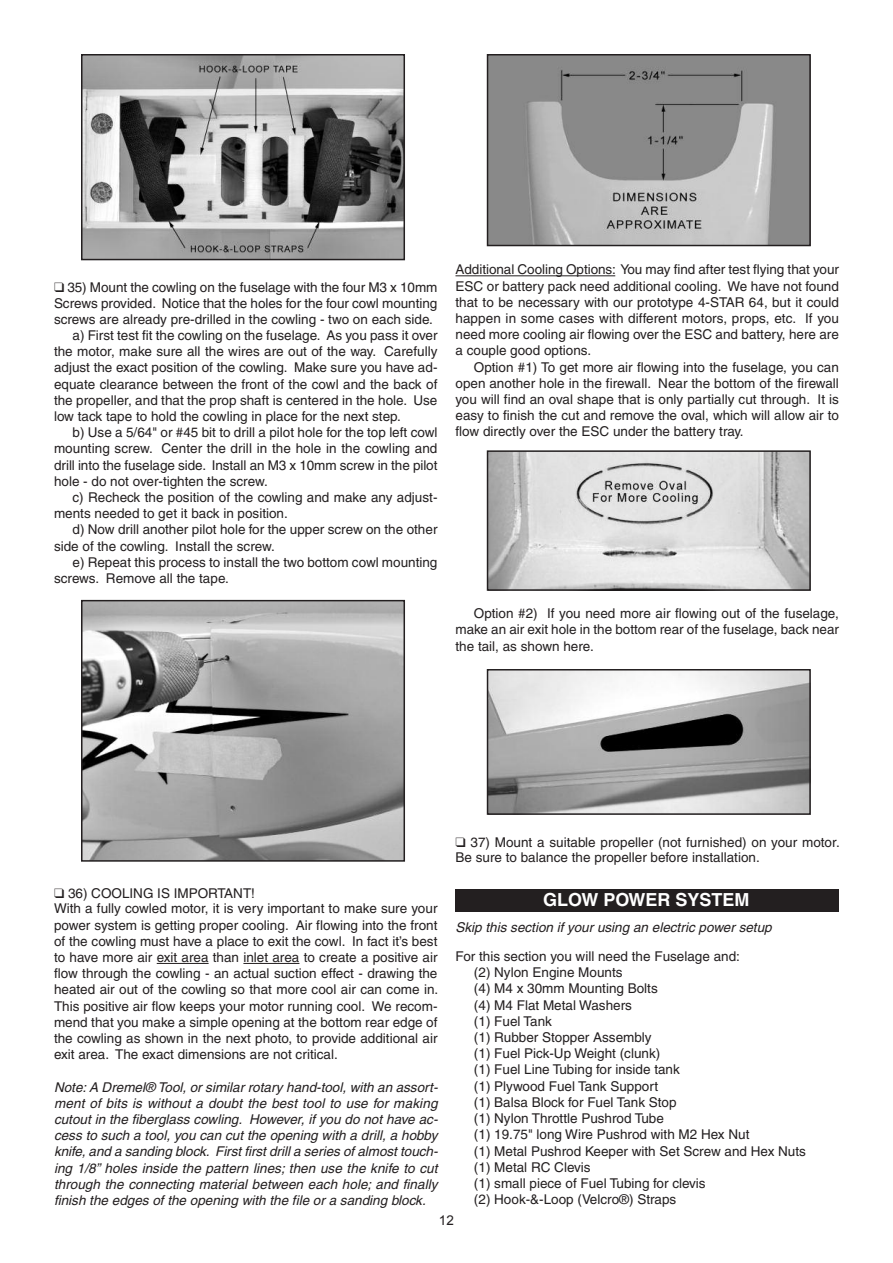
<style>
.page{position:relative;width:893px;height:1263px;background:#fff}
.page>*{position:absolute;margin:0;border:0;box-sizing:border-box;transform-origin:0 0}
.t1{font:700 18px "Helvetica";color:#fff}
.t2{font:13.5px/16.2px "Helvetica";color:#231f20}
.t3{font:italic 13.5px/16.2px "Helvetica";color:#231f20;text-align:justify}
.t4{font:13.5px "Arial";color:#231f20}
</style>
<div class="page">
<hr style="left:157px;top:963px;width:52px;height:1px;background:#231f20">
<hr style="left:243px;top:963px;width:56px;height:1px;background:#231f20">
<hr style="left:455px;top:275px;width:160px;height:1px;background:#231f20">
<div style="left:455px;top:889px;width:384px;height:23px;background:#231f20"></div>
<img style="left:84px;top:57px;width:318px;height:200px">
<div style="left:81px;top:54px;width:324px;height:206px;border:2px solid #231f20"></div>
<img style="left:84px;top:603px;width:318px;height:256px">
<div style="left:81px;top:600px;width:324px;height:262px;border:2px solid #231f20"></div>
<img style="left:490px;top:57px;width:318px;height:186px">
<div style="left:487px;top:54px;width:324px;height:192px;border:2px solid #231f20"></div>
<img style="left:490px;top:672px;width:318px;height:140px">
<div style="left:487px;top:669px;width:324px;height:146px;border:2px solid #231f20"></div>
<img style="left:490px;top:453px;width:318px;height:135px">
<div style="left:487px;top:450px;width:324px;height:141px;border:2px solid #231f20"></div>
<p class="t2" style="left:54px;top:281px;width:385px">❑ 35) Mount the cowling on the fuselage with the four M3 x 10mm</p>
<p class="t2" style="left:54px;top:296px;width:385px">Screws provided. Notice that the holes for the four cowl mounting</p>
<p class="t2" style="left:54px;top:312px;width:381px">screws are already pre-drilled in the cowling - two on each side.</p>
<p class="t2" style="left:72px;top:328px;width:366px">a) First test fit the cowling on the fuselage. As you pass it over</p>
<p class="t2" style="left:54px;top:345px;width:385px">the motor, make sure all the wires are out of the way. Carefully</p>
<p class="t2" style="left:54px;top:361px;width:385px">adjust the exact position of the cowling. Make sure you have ad-</p>
<p class="t2" style="left:54px;top:377px;width:385px">equate clearance between the front of the cowl and the back of</p>
<p class="t2" style="left:54px;top:393px;width:385px">the propeller, and that the prop shaft is centered in the hole. Use</p>
<p class="t2" style="left:54px;top:409px;width:348px">low tack tape to hold the cowling in place for the next step.</p>
<p class="t2" style="left:72px;top:426px;width:366px">b) Use a 5/64" or #45 bit to drill a pilot hole for the top left cowl</p>
<p class="t2" style="left:54px;top:442px;width:385px">mounting screw. Center the drill in the hole in the cowling and</p>
<p class="t2" style="left:54px;top:458px;width:385px">drill into the fuselage side. Install an M3 x 10mm screw in the pilot</p>
<p class="t2" style="left:54px;top:474px;width:215px">hole - do not over-tighten the screw.</p>
<p class="t2" style="left:73px;top:490px;width:366px">c) Recheck the position of the cowling and make any adjust-</p>
<p class="t2" style="left:54px;top:507px;width:235px">ments needed to get it back in position.</p>
<p class="t2" style="left:73px;top:523px;width:366px">d) Now drill another pilot hole for the upper screw on the other</p>
<p class="t2" style="left:54px;top:539px;width:222px">side of the cowling. Install the screw.</p>
<p class="t2" style="left:73px;top:555px;width:366px">e) Repeat this process to install the two bottom cowl mounting</p>
<p class="t2" style="left:54px;top:571px;width:177px">screws. Remove all the tape.</p>
<p class="t2" style="left:455px;top:263px;width:385px;text-align:justify">Additional Cooling Options: You may find after test flying that your ESC or battery pack need additional cooling. We have not found that to be necessary with our prototype 4-STAR 64, but it could happen in some cases with different motors, props, etc. If you need more cooling air flowing over the ESC and battery, here are a couple good options.</p>
<p class="t2" style="left:455px;top:360px;width:385px;text-align:justify;text-indent:18px">Option #1) To get more air flowing into the fuselage, you can open another hole in the firewall. Near the bottom of the firewall you will find an oval shape that is only partially cut through. It is easy to finish the cut and remove the oval, which will allow air to flow directly over the ESC under the battery tray.</p>
<p class="t2" style="left:455px;top:607px;width:385px;text-align:justify;text-indent:18px">Option #2) If you need more air flowing out of the fuselage, make an air exit hole in the bottom rear of the fuselage, back near the tail, as shown here.</p>
<p class="t2" style="left:54px;top:887px;width:386px">❑ 36) COOLING IS IMPORTANT!<br>With a fully cowled motor, it is very important to make sure your power system is getting proper cooling. Air flowing into the front of the cowling must have a place to exit the cowl. In fact it’s best to have more air exit area than inlet area to create a positive air flow through the cowling - an actual suction effect - drawing the heated air out of the cowling so that more cool air can come in.<br>This positive air flow keeps your motor running cool. We recom&shy;mend that you make a simple opening at the bottom rear edge of the cowling as shown in the next photo, to provide additional air exit area. The exact dimensions are not critical.</p>
<p class="t3" style="left:54px;top:1080px;width:385px">Note: A Dremel® Tool, or similar rotary hand-tool, with an assort&shy;ment of bits is without a doubt the best tool to use for making cutout in the fiberglass cowling. However, if you do not have ac&shy;cess to such a tool, you can cut the opening with a drill, a hobby knife, and a sanding block. First first drill a series of almost touch&shy;ing 1/8” holes inside the pattern lines; then use the knife to cut through the connecting material between each hole; and finally finish the edges of the opening with the file or a sanding block.</p>
<p class="t2" style="left:455px;top:836px;width:386px;line-height:15.1px">❑ 37) Mount a suitable propeller (not furnished) on your motor.<br>Be sure to balance the propeller before installation.</p>
<h1 class="t1" style="left:543px;top:893px;width:208px">GLOW POWER SYSTEM</h1>
<p class="t3" style="left:455px;top:921px;width:318px">Skip this section if your using an electric power setup</p>
<p class="t2" style="left:474px;top:949px;width:333px;text-indent:-18px">For this section you will need the Fuselage and:<br>(2) Nylon Engine Mounts<br>(4) M4 x 30mm Mounting Bolts<br>(4) M4 Flat Metal Washers<br>(1) Fuel Tank<br>(1) Rubber Stopper Assembly<br>(1) Fuel Pick-Up Weight (clunk)<br>(1) Fuel Line Tubing for inside tank<br>(1) Plywood Fuel Tank Support<br>(1) Balsa Block for Fuel Tank Stop<br>(1) Nylon Throttle Pushrod Tube<br>(1) 19.75" long Wire Pushrod with M2 Hex Nut<br>(1) Metal Pushrod Keeper with Set Screw and Hex Nuts (1) Metal RC Clevis<br>(1) small piece of Fuel Tubing for clevis<br>(2) Hook-&amp;-Loop (Velcro®) Straps</p>
<p class="t4" style="left:439px;top:1212px;width:17px">12</p>
</div>
